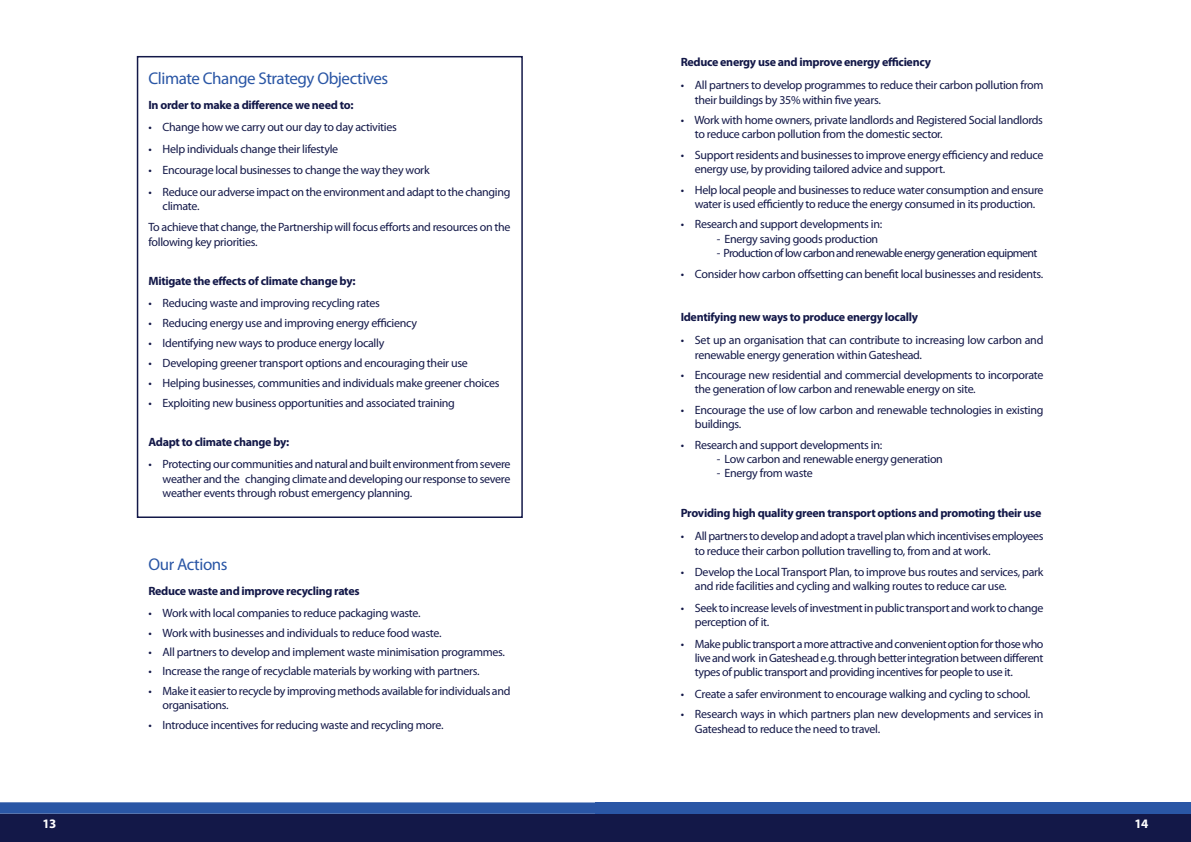
<style>
.page{position:relative;width:1191px;height:842px;background:#fff}
.page>*{position:absolute;margin:0;border:0;box-sizing:border-box;transform-origin:0 0}
.t1{font:17px "Myriad Pro";letter-spacing:-.025em;color:#2a56a5}
.t2{font:700 13px "Myriad Pro";color:#fff}
.t3{font:12px/14.4px "Myriad Pro";letter-spacing:-.025em;color:#131848}
.t4{font:700 12px "Myriad Pro";letter-spacing:-.025em;color:#131848}
.t5{font:12px "Myriad Pro";letter-spacing:-.055em;color:#131848}
</style>
<div class="page">
<div style="left:0;top:814px;width:595px;height:28px;background:#131848"></div>
<div style="left:0;top:802px;width:595px;height:12px;background:#2a56a5"></div>
<div style="left:595px;top:814px;width:596px;height:28px;background:#131848"></div>
<div style="left:595px;top:802px;width:596px;height:12px;background:#2a56a5"></div>
<div style="left:137px;top:56px;width:386px;height:462px;border:2px solid #131848"></div>
<h1 class="t1" style="left:148px;top:72px;width:241px">Climate Change Strategy Objectives</h1>
<p class="t4" style="left:148px;top:100px;width:206px">In order to make a difference we need to:</p>
<p class="t3" style="left:148px;top:121px;width:250px">• Change how we carry out our day to day activities</p>
<p class="t3" style="left:148px;top:143px;width:191px">• Help individuals change their lifestyle</p>
<p class="t3" style="left:148px;top:164px;width:283px">• Encourage local businesses to change the way they work</p>
<p class="t3" style="left:163px;top:185px;width:349px;text-indent:-14px">• Reduce our adverse impact on the environment and adapt to the changing climate.</p>
<p class="t3" style="left:148px;top:221px;width:363px">To achieve that change, the Partnership will focus efforts and resources on the following key priorities.</p>
<p class="t4" style="left:148px;top:276px;width:208px">Mitigate the effects of climate change by:</p>
<p class="t3" style="left:148px;top:297px;width:233px">• Reducing waste and improving recycling rates</p>
<p class="t3" style="left:148px;top:317px;width:270px">• Reducing energy use and improving energy efficiency</p>
<p class="t3" style="left:148px;top:337px;width:237px">• Identifying new ways to produce energy locally</p>
<p class="t3" style="left:148px;top:357px;width:321px">• Developing greener transport options and encouraging their use</p>
<p class="t3" style="left:148px;top:377px;width:352px">• Helping businesses, communities and individuals make greener choices</p>
<p class="t3" style="left:148px;top:397px;width:308px">• Exploiting new business opportunities and associated training</p>
<p class="t4" style="left:148px;top:437px;width:142px">Adapt to climate change by:</p>
<p class="t3" style="left:163px;top:458px;width:349px;text-align:justify;text-indent:-14px">• Protecting our communities and natural and built environment from severe weather and the changing climate and developing our response to severe weather events through robust emergency planning.</p>
<h1 class="t1" style="left:148px;top:558px;width:81px">Our Actions</h1>
<p class="t4" style="left:148px;top:586px;width:213px">Reduce waste and improve recycling rates</p>
<p class="t3" style="left:148px;top:607px;width:274px">• Work with local companies to reduce packaging waste.</p>
<p class="t3" style="left:148px;top:626px;width:295px">• Work with businesses and individuals to reduce food waste.</p>
<p class="t3" style="left:148px;top:646px;width:358px">• All partners to develop and implement waste minimisation programmes.</p>
<p class="t3" style="left:148px;top:665px;width:332px">• Increase the range of recyclable materials by working with partners.</p>
<p class="t3" style="left:163px;top:684px;width:349px;text-indent:-14px">• Make it easier to recycle by improving methods available for individuals and organisations.</p>
<p class="t3" style="left:148px;top:718px;width:296px">• Introduce incentives for reducing waste and recycling more.</p>
<p class="t4" style="left:680px;top:57px;width:252px">Reduce energy use and improve energy efficiency</p>
<p class="t3" style="left:695px;top:79px;width:350px;text-indent:-14px">• All partners to develop programmes to reduce their carbon pollution from their buildings by 35% within five years.</p>
<p class="t3" style="left:695px;top:114px;width:350px;text-indent:-14px">• Work with home owners, private landlords and Registered Social landlords to reduce carbon pollution from the domestic sector.</p>
<p class="t3" style="left:695px;top:148px;width:350px;text-indent:-14px">• Support residents and businesses to improve energy efficiency and reduce energy use, by providing tailored advice and support.</p>
<p class="t3" style="left:680px;top:183px;width:364px;text-align:center">• Help local people and businesses to reduce water consumption and ensure water is used efficiently to reduce the energy consumed in its production.</p>
<p class="t3" style="left:680px;top:218px;width:203px">• Research and support developments in:</p>
<p class="t3" style="left:716px;top:232px;width:163px">- Energy saving goods production</p>
<p class="t5" style="left:716px;top:249px;width:322px">- Production of low carbon and renewable energy generation equipment</p>
<p class="t3" style="left:680px;top:267px;width:364px">• Consider how carbon offsetting can benefit local businesses and residents.</p>
<p class="t4" style="left:680px;top:312px;width:239px">Identifying new ways to produce energy locally</p>
<p class="t3" style="left:695px;top:334px;width:350px;text-indent:-14px">• Set up an organisation that can contribute to increasing low carbon and renewable energy generation within Gateshead.</p>
<p class="t3" style="left:695px;top:369px;width:350px;text-indent:-14px">• Encourage new residential and commercial developments to incorporate the generation of low carbon and renewable energy on site.</p>
<p class="t3" style="left:695px;top:403px;width:350px;text-indent:-14px">• Encourage the use of low carbon and renewable technologies in existing buildings.</p>
<p class="t3" style="left:680px;top:438px;width:203px">• Research and support developments in:</p>
<p class="t3" style="left:716px;top:453px;width:228px">- Low carbon and renewable energy generation</p>
<p class="t3" style="left:716px;top:467px;width:98px">- Energy from waste</p>
<p class="t4" style="left:680px;top:508px;width:362px">Providing high quality green transport options and promoting their use</p>
<p class="t3" style="left:695px;top:530px;width:350px;text-indent:-14px">• All partners to develop and adopt a travel plan which incentivises employees to reduce their carbon pollution travelling to, from and at work.</p>
<p class="t3" style="left:695px;top:566px;width:350px;text-indent:-14px">• Develop the Local Transport Plan, to improve bus routes and services, park and ride facilities and cycling and walking routes to reduce car use.</p>
<p class="t3" style="left:695px;top:601px;width:350px;text-indent:-14px">• Seek to increase levels of investment in public transport and work to change perception of it.</p>
<p class="t3" style="left:695px;top:637px;width:350px;text-align:justify;text-indent:-14px">• Makepublictransportamoreattractiveandconvenientoptionforthosewho liveandwork inGatesheade.g.throughbetterintegrationbetweendifferent types of public transport and providing incentives for people to use it.</p>
<p class="t3" style="left:680px;top:687px;width:351px">• Create a safer environment to encourage walking and cycling to school.</p>
<p class="t3" style="left:695px;top:708px;width:350px;text-indent:-14px">• Research ways in which partners plan new developments and services in<br>Gateshead to reduce the need to travel.</p>
<p class="t2" style="left:43px;top:818px;width:15px">13</p>
<p class="t2" style="left:1134px;top:818px;width:15px">14</p>
</div>
